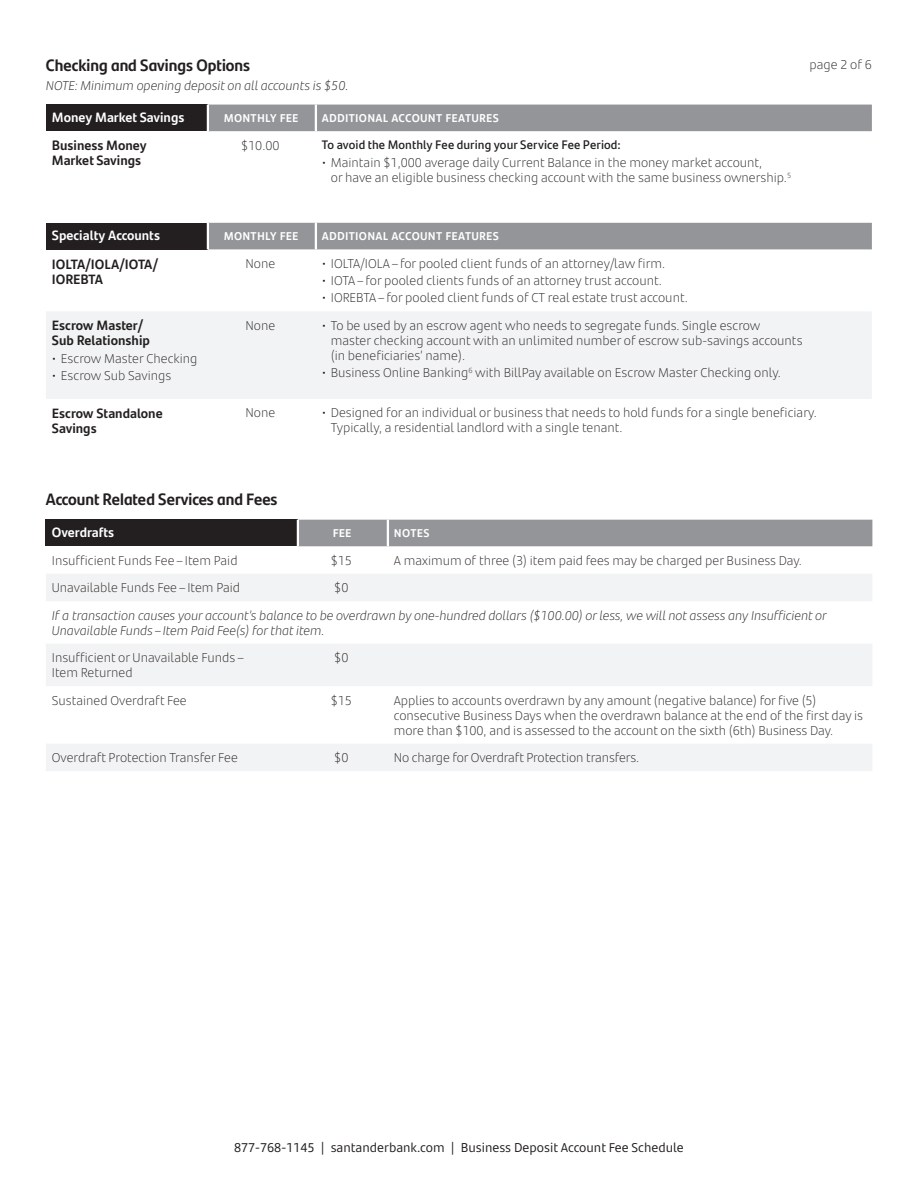
<style>
.page{position:relative;width:918px;height:1188px;background:#fff}
.page>*{position:absolute;margin:0;border:0;box-sizing:border-box;transform-origin:0 0}
.t1{font:700 16.5px "Santander Headline";color:#231f20}
.t2{font:700 13.5px/15px "Santander Text";color:#231f20}
.t3{font:700 13.5px "Santander Text";color:#fff}
.t4{font:300 12.3px/15px "Santander Micro Text";color:#231f20}
.t5{font:italic 300 12.3px/15px "Santander Micro Text";color:#231f20}
.t6{font:12.3px "Santander Micro Text";color:#231f20}
.t7{font:600 12.3px "Santander Text";letter-spacing:.01em;color:#231f20}
.t8{font:700 10.95px "Santander Micro Text";letter-spacing:.025em;color:#fff}
</style>
<div class="page">
<div style="left:46px;top:105px;width:162px;height:26px;background:#231f20"></div>
<div style="left:209px;top:105px;width:663px;height:26px;background:#939598"></div>
<hr style="left:315px;top:105px;width:2px;height:26px;background:#fff">
<hr style="left:207px;top:105px;width:2px;height:26px;background:#fff">
<div style="left:46px;top:223px;width:162px;height:26px;background:#231f20"></div>
<div style="left:209px;top:223px;width:663px;height:26px;background:#939598"></div>
<div style="left:46px;top:312px;width:826px;height:87px;background:#f2f3f4"></div>
<hr style="left:207px;top:223px;width:2px;height:26px;background:#fff">
<hr style="left:315px;top:223px;width:2px;height:26px;background:#fff">
<div style="left:46px;top:520px;width:252px;height:26px;background:#231f20"></div>
<div style="left:299px;top:520px;width:573px;height:26px;background:#939598"></div>
<svg style="left:46px;top:574px;width:826px;height:197px"></svg>
<hr style="left:297px;top:520px;width:2px;height:26px;background:#fff">
<hr style="left:387px;top:520px;width:2px;height:26px;background:#fff">
<h1 class="t1" style="left:46px;top:52px;width:206px">Checking and Savings Options</h1>
<p class="t5" style="left:46px;top:78px;width:304px">NOTE: Minimum opening deposit on all accounts is $50.</p>
<p class="t3" style="left:52px;top:107px;width:134px">Money Market Savings</p>
<p class="t8" style="left:224px;top:110px;width:76px">MONTHLY FEE</p>
<p class="t8" style="left:322px;top:110px;width:179px">ADDITIONAL ACCOUNT FEATURES</p>
<p class="t2" style="left:52px;top:137px;width:96px">Business Money<br>Market Savings</p>
<p class="t4" style="left:241px;top:138px;width:40px">$10.00</p>
<p class="t7" style="left:322px;top:136px;width:301px">To avoid the Monthly Fee during your Service Fee Period:</p>
<p class="t4" style="left:331px;top:155px;width:462px;text-indent:-9px">• Maintain $1,000 average daily Current Balance in the money market account,<br>or have an eligible business checking account with the same business ownership.<sup>5</sup></p>
<p class="t4" style="left:810px;top:57px;width:64px">page 2 of 6</p>
<p class="t3" style="left:52px;top:225px;width:110px">Specialty Accounts</p>
<p class="t8" style="left:224px;top:228px;width:76px">MONTHLY FEE</p>
<p class="t8" style="left:322px;top:228px;width:179px">ADDITIONAL ACCOUNT FEATURES</p>
<p class="t2" style="left:52px;top:255px;width:108px">IOLTA/IOLA/IOTA/<br>IOREBTA</p>
<p class="t4" style="left:245px;top:256px;width:31px">None</p>
<p class="t4" style="left:322px;top:256px;width:345px">• IOLTA/IOLA–for pooled client funds of an attorney/law firm.</p>
<p class="t4" style="left:322px;top:273px;width:342px">• IOTA–for pooled clients funds of an attorney trust account.</p>
<p class="t4" style="left:322px;top:290px;width:367px">• IOREBTA–for pooled client funds of CT real estate trust account.</p>
<p class="t2" style="left:52px;top:317px;width:100px">Escrow Master/<br>Sub Relationship</p>
<p class="t4" style="left:52px;top:351px;width:147px">• Escrow Master Checking</p>
<p class="t4" style="left:52px;top:368px;width:121px">• Escrow Sub Savings</p>
<p class="t4" style="left:245px;top:318px;width:31px">None</p>
<p class="t4" style="left:331px;top:318px;width:473px;text-indent:-9px">• To be used by an escrow agent who needs to segregate funds. Single escrow master checking account with an unlimited number of escrow sub-savings accounts (in beneficiaries’ name).</p>
<p class="t4" style="left:322px;top:365px;width:461px">• Business Online Banking<sup>6</sup> with BillPay available on Escrow Master Checking only.</p>
<p class="t2" style="left:52px;top:405px;width:112px">Escrow Standalone<br>Savings</p>
<p class="t4" style="left:245px;top:405px;width:31px">None</p>
<p class="t4" style="left:331px;top:405px;width:487px;text-indent:-9px">• Designed for an individual or business that needs to hold funds for a single beneficiary.<br>Typically, a residential landlord with a single tenant.</p>
<h1 class="t1" style="left:46px;top:486px;width:233px">Account Related Services and Fees</h1>
<p class="t3" style="left:52px;top:522px;width:64px">Overdrafts</p>
<p class="t8" style="left:333px;top:525px;width:20px">FEE</p>
<p class="t8" style="left:394px;top:525px;width:37px">NOTES</p>
<p class="t4" style="left:52px;top:553px;width:187px">Insufficient Funds Fee–Item Paid</p>
<p class="t4" style="left:331px;top:553px;width:23px">$15</p>
<p class="t4" style="left:394px;top:553px;width:410px">A maximum of three (3) item paid fees may be charged per Business Day.</p>
<p class="t4" style="left:52px;top:580px;width:190px">Unavailable Funds Fee–Item Paid</p>
<p class="t4" style="left:334px;top:580px;width:16px">$0</p>
<p class="t5" style="left:52px;top:608px;width:776px">If a transaction causes your account’s balance to be overdrawn by one-hundred dollars ($100.00) or less, we will not assess any Insufficient or<br>Unavailable Funds–Item Paid Fee(s) for that item.</p>
<p class="t4" style="left:52px;top:650px;width:194px">Insufficient or Unavailable Funds–<br>Item Returned</p>
<p class="t4" style="left:334px;top:650px;width:16px">$0</p>
<p class="t4" style="left:52px;top:693px;width:136px">Sustained Overdraft Fee</p>
<p class="t4" style="left:331px;top:693px;width:23px">$15</p>
<p class="t4" style="left:394px;top:693px;width:471px">Applies to accounts overdrawn by any amount (negative balance) for five (5) consecutive Business Days when the overdrawn balance at the end of the first day is more than $100, and is assessed to the account on the sixth (6th) Business Day.</p>
<p class="t4" style="left:52px;top:750px;width:188px">Overdraft Protection Transfer Fee</p>
<p class="t4" style="left:334px;top:750px;width:16px">$0</p>
<p class="t4" style="left:394px;top:750px;width:247px">No charge for Overdraft Protection transfers.</p>
<p class="t6" style="left:234px;top:1139px;width:451px">877-768-1145 | santanderbank.com | Business Deposit Account Fee Schedule</p>
</div>
